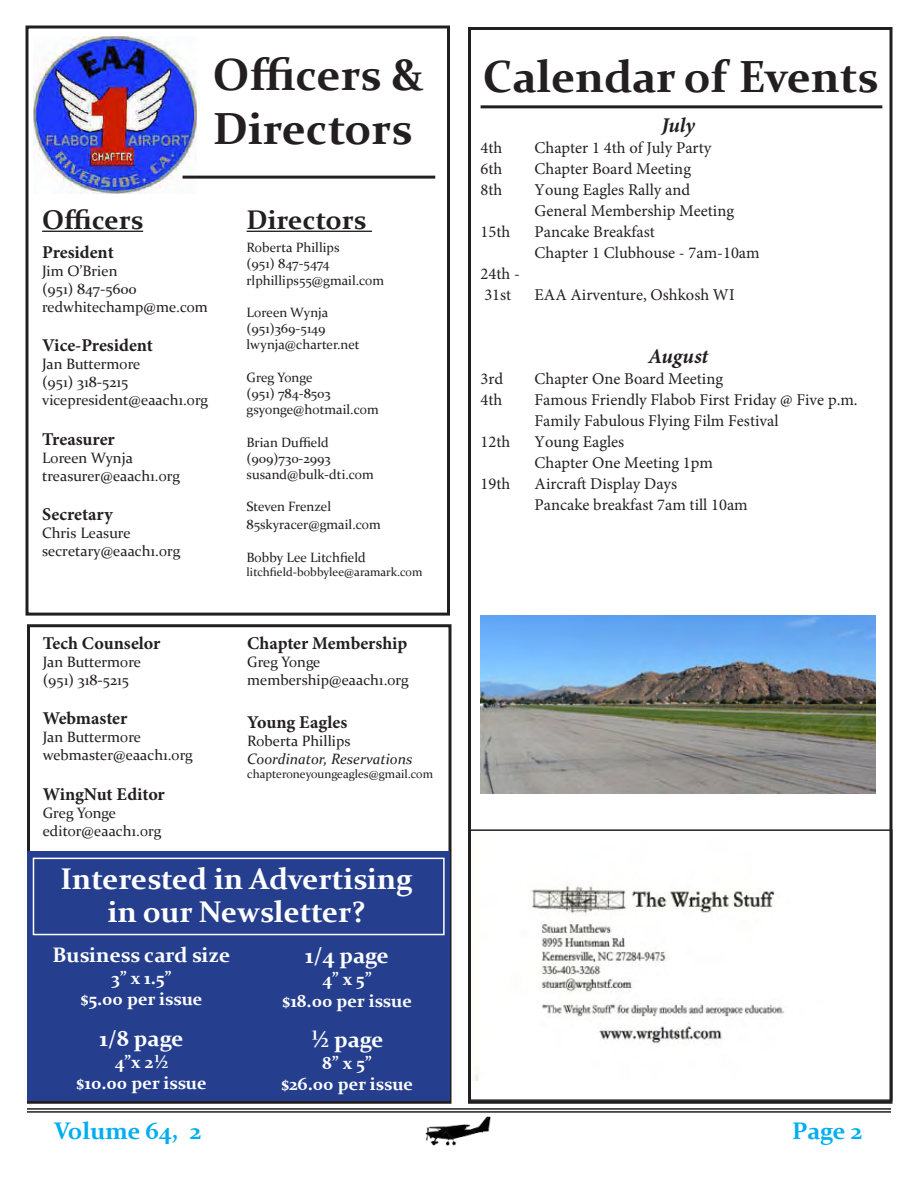
<style>
.page{position:relative;width:918px;height:1188px;background:#fff}
.page>*{position:absolute;margin:0;border:0;box-sizing:border-box;transform-origin:0 0}
.t1{font:700 45px/54px "Constantia";color:#231f20}
.t2{font:700 30px/33px "Constantia";color:#fff;text-align:center}
.t3{font:700 27px "Constantia";color:#231f20}
.t4{font:700 24px "Constantia";color:#00aeef}
.t5{font:700 22.5px "Constantia";color:#fff}
.t6{font:700 21px "Constantia";color:#fff}
.t7{font:italic 700 21px "Minion Pro";letter-spacing:-.01em;color:#231f20}
.t8{font:700 18px "Minion Pro";letter-spacing:-.005em;color:#231f20}
.t9{font:700 18px/21.6px "Constantia";color:#fff;text-align:center}
.t10{font:16.5px/21px "Minion Pro";color:#231f20}
.t11{font:15px/18px "Constantia";color:#231f20}
.t12{font:italic 15px "Constantia";color:#231f20}
.t13{font:13.5px/16.2px "Constantia";color:#231f20}
.t14{font:12px "Constantia";color:#231f20}
</style>
<div class="page">
<hr style="left:27px;top:1108px;width:864px;height:2px;background:#231f20">
<hr style="left:27px;top:1111px;width:864px;height:2px;background:#231f20">
<img style="left:426px;top:1117px;width:64px;height:29px">
<img style="left:33px;top:36px;width:163px;height:158px">
<div style="left:26px;top:26px;width:424px;height:590px;border:3px solid #231f20"></div>
<div style="left:27px;top:624px;width:425px;height:480px;border:3px solid #231f20"></div>
<div style="left:468px;top:27px;width:424px;height:1077px;border:3px solid #231f20"></div>
<hr style="left:183px;top:176px;width:252px;height:3px;background:#231f20">
<hr style="left:481px;top:105px;width:401px;height:3px;background:#231f20">
<hr style="left:42px;top:231px;width:101px;height:1px;background:#231f20">
<hr style="left:247px;top:231px;width:125px;height:1px;background:#231f20">
<div style="left:27px;top:851px;width:423px;height:250px;background:#253f8e"></div>
<div style="left:33px;top:858px;width:412px;height:77px;border:2px solid #fff"></div>
<img style="left:472px;top:884px;width:312px;height:196px">
<div style="left:468px;top:829px;width:424px;height:272px;border:2px solid #231f20"></div>
<img style="left:481px;top:616px;width:395px;height:177px">
<h1 class="t1" style="left:213px;top:45px;width:212px">Officers &amp;<br>Directors</h1>
<h1 class="t1" style="left:483px;top:48px;width:397px">Calendar of Events</h1>
<p class="t7" style="left:661px;top:110px;width:35px">July</p>
<p class="t10" style="left:481px;top:137px;width:23px">4th</p>
<p class="t10" style="left:535px;top:137px;width:178px">Chapter 1 4th of July Party</p>
<p class="t10" style="left:481px;top:158px;width:23px">6th</p>
<p class="t10" style="left:535px;top:158px;width:158px">Chapter Board Meeting</p>
<p class="t10" style="left:481px;top:179px;width:23px">8th</p>
<p class="t10" style="left:535px;top:179px;width:201px">Young Eagles Rally and<br>General Membership Meeting</p>
<p class="t10" style="left:481px;top:221px;width:31px">15th</p>
<p class="t10" style="left:535px;top:221px;width:227px">Pancake Breakfast<br>Chapter 1 Clubhouse - 7am-10am</p>
<p class="t10" style="left:481px;top:263px;width:41px">24th -<br>31st</p>
<h3 class="t3" style="left:42px;top:201px;width:103px">Officers</h3>
<p class="t8" style="left:42px;top:239px;width:73px">President</p>
<p class="t11" style="left:42px;top:261px;width:167px">Jim O’Brien<br>(951) 847-5600 redwhitechamp@me.com</p>
<p class="t8" style="left:42px;top:333px;width:112px">Vice-President</p>
<p class="t11" style="left:42px;top:354px;width:168px">Jan Buttermore<br>(951) 318-5215 vicepresident@eaach1.org</p>
<p class="t8" style="left:42px;top:426px;width:74px">Treasurer</p>
<p class="t11" style="left:42px;top:448px;width:139px">Loreen Wynja treasurer@eaach1.org</p>
<p class="t8" style="left:42px;top:502px;width:72px">Secretary</p>
<p class="t11" style="left:42px;top:524px;width:140px">Chris Leasure secretary@eaach1.org</p>
<h3 class="t3" style="left:247px;top:201px;width:121px">Directors</h3>
<p class="t13" style="left:247px;top:239px;width:139px">Roberta Phillips<br>(951) 847-5474 rlphillips55@gmail.com</p>
<p class="t13" style="left:247px;top:304px;width:115px">Loreen Wynja (951)369-5149 lwynja@charter.net</p>
<p class="t13" style="left:247px;top:369px;width:134px">Greg Yonge<br>(951) 784-8503 gsyonge@hotmail.com</p>
<p class="t13" style="left:247px;top:433px;width:129px">Brian Duffield (909)730-2993 susand@bulk-dti.com</p>
<p class="t13" style="left:247px;top:497px;width:136px;line-height:18px">Steven Frenzel<br>85skyracer@gmail.com</p>
<p class="t13" style="left:247px;top:549px;width:121px">Bobby Lee Litchfield</p>
<p class="t14" style="left:247px;top:564px;width:177px">litchfield-bobbylee@aramark.com</p>
<p class="t10" style="left:535px;top:284px;width:202px">EAA Airventure, Oshkosh WI</p>
<p class="t7" style="left:648px;top:341px;width:62px">August</p>
<p class="t10" style="left:481px;top:368px;width:24px">3rd</p>
<p class="t10" style="left:535px;top:368px;width:190px">Chapter One Board Meeting</p>
<p class="t10" style="left:481px;top:389px;width:23px">4th</p>
<p class="t10" style="left:535px;top:389px;width:325px">Famous Friendly Flabob First Friday @ Five p.m.<br>Family Fabulous Flying Film Festival</p>
<p class="t10" style="left:481px;top:431px;width:31px">12th</p>
<p class="t10" style="left:535px;top:431px;width:180px">Young Eagles<br>Chapter One Meeting 1pm</p>
<p class="t10" style="left:481px;top:473px;width:31px">19th</p>
<p class="t10" style="left:535px;top:473px;width:215px">Aircraft Display Days<br>Pancake breakfast 7am till 10am</p>
<p class="t8" style="left:43px;top:630px;width:119px">Tech Counselor</p>
<p class="t11" style="left:43px;top:652px;width:100px">Jan Buttermore (951) 318-5215</p>
<p class="t8" style="left:43px;top:706px;width:86px">Webmaster</p>
<p class="t11" style="left:43px;top:727px;width:152px">Jan Buttermore webmaster@eaach1.org</p>
<p class="t8" style="left:43px;top:781px;width:124px">WingNut Editor</p>
<p class="t11" style="left:43px;top:803px;width:120px">Greg Yonge editor@eaach1.org</p>
<p class="t8" style="left:247px;top:630px;width:162px">Chapter Membership</p>
<p class="t11" style="left:247px;top:652px;width:163px">Greg Yonge membership@eaach1.org</p>
<p class="t8" style="left:247px;top:709px;width:102px">Young Eagles</p>
<p class="t11" style="left:247px;top:731px;width:105px">Roberta Phillips</p>
<p class="t12" style="left:247px;top:748px;width:167px">Coordinator, Reservations</p>
<p class="t14" style="left:247px;top:766px;width:187px">chapteroneyoungeagles@gmail.com</p>
<h2 class="t2" style="left:60px;top:861px;width:354px">Interested in Advertising in our Newsletter?</h2>
<p class="t6" style="left:53px;top:941px;width:179px">Business card size</p>
<p class="t9" style="left:81px;top:966px;width:123px">3” x 1.5”<br>$5.00 per issue</p>
<h3 class="t5" style="left:100px;top:1023px;width:85px">1/8 page</h3>
<p class="t9" style="left:77px;top:1050px;width:132px">4”x 2½<br>$10.00 per issue</p>
<h3 class="t5" style="left:305px;top:940px;width:85px">1/4 page</h3>
<p class="t9" style="left:283px;top:967px;width:131px">4” x 5”<br>$18.00 per issue</p>
<h3 class="t5" style="left:310px;top:1024px;width:75px">½ page</h3>
<p class="t9" style="left:281px;top:1051px;width:133px">8” x 5”<br>$26.00 per issue</p>
<h3 class="t4" style="left:54px;top:1114px;width:149px">Volume 64, 2</h3>
<h3 class="t4" style="left:792px;top:1114px;width:72px">Page 2</h3>
</div>
